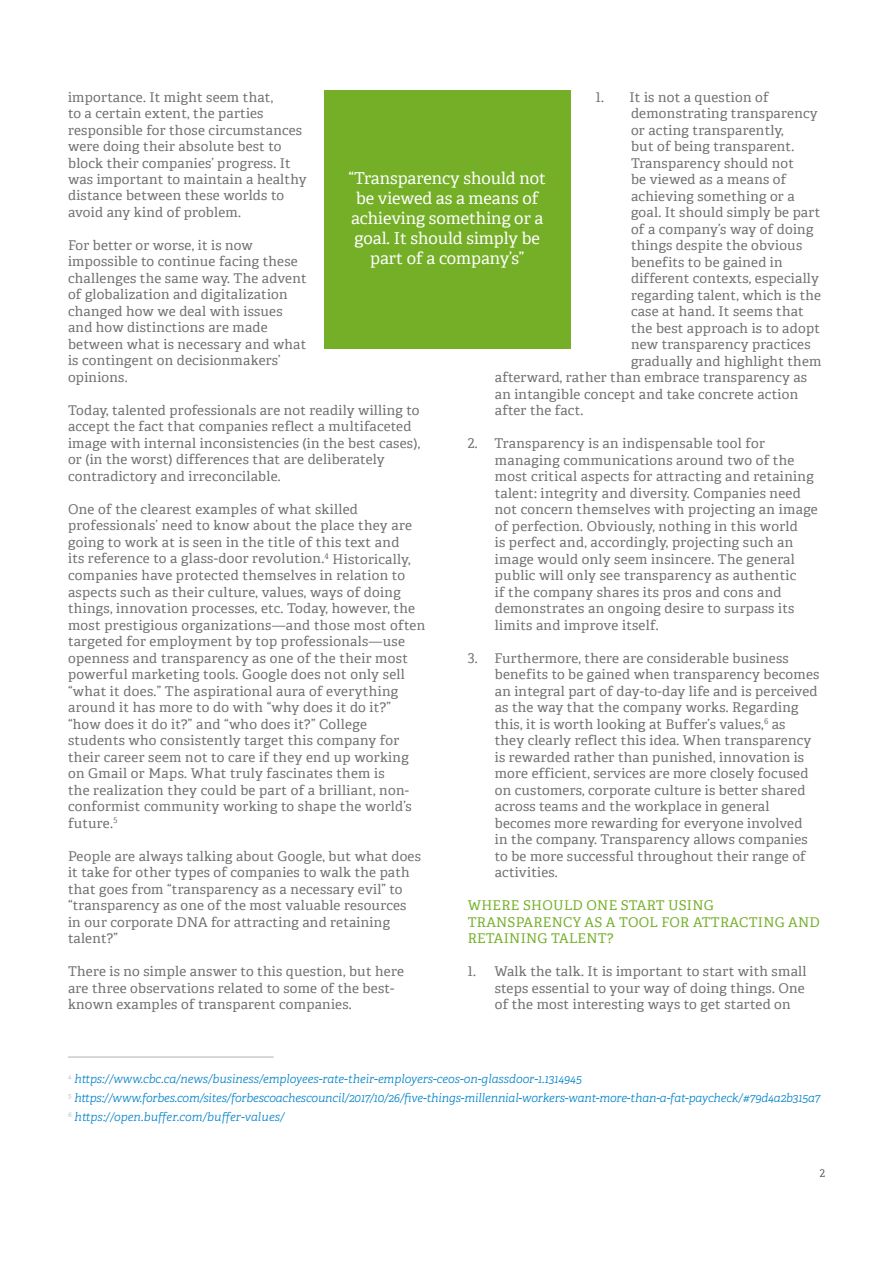
<style>
.page{position:relative;width:893px;height:1263px;background:#fff}
.page>*{position:absolute;margin:0;border:0;box-sizing:border-box;transform-origin:0 0}
.t1{font:16.5px/19.8px "Adelle";color:#fff;text-align:center}
.t2{font:13.5px/16.5px "Adelle";letter-spacing:.02em;color:#706f73}
.t3{font:13.5px/16.5px "Adelle";letter-spacing:.02em;color:#74af27}
.t4{font:italic 300 12px/18.8px "Adelle";letter-spacing:-.01em;color:#0082c9}
.t5{font:10.5px "Adelle";color:#55565a}
</style>
<div class="page">
<div style="left:324px;top:90px;width:246px;height:259px;background:#74af27"></div>
<hr style="left:68px;top:1057px;width:206px;height:1px;background:#b5b1b3">
<p class="t2" style="left:596px;top:88px;width:174px">1. It is not a question of</p>
<p class="t2" style="left:631px;top:104px;width:188px">demonstrating transparency</p>
<p class="t2" style="left:631px;top:121px;width:154px">or acting transparently,</p>
<p class="t2" style="left:631px;top:137px;width:165px">but of being transparent.</p>
<p class="t2" style="left:631px;top:154px;width:164px">Transparency should not</p>
<p class="t2" style="left:631px;top:170px;width:157px">be viewed as a means of</p>
<p class="t2" style="left:631px;top:187px;width:165px">achieving something or a</p>
<p class="t2" style="left:631px;top:203px;width:191px">goal. It should simply be part</p>
<p class="t2" style="left:631px;top:220px;width:184px">of a company’s way of doing</p>
<p class="t2" style="left:631px;top:236px;width:173px">things despite the obvious</p>
<p class="t2" style="left:631px;top:253px;width:153px">benefits to be gained in</p>
<p class="t2" style="left:631px;top:269px;width:189px">different contexts, especially</p>
<p class="t2" style="left:631px;top:286px;width:192px">regarding talent, which is the</p>
<p class="t2" style="left:631px;top:302px;width:174px">case at hand. It seems that</p>
<p class="t2" style="left:631px;top:319px;width:190px">the best approach is to adopt</p>
<p class="t2" style="left:631px;top:335px;width:181px">new transparency practices</p>
<p class="t2" style="left:631px;top:352px;width:192px">gradually and highlight them</p>
<p class="t2" style="left:495px;top:368px;width:314px">afterward, rather than embrace transparency as</p>
<p class="t2" style="left:495px;top:385px;width:305px">an intangible concept and take concrete action</p>
<p class="t2" style="left:495px;top:401px;width:90px">after the fact.</p>
<p class="t2" style="left:495px;top:434px;width:325px;text-indent:-27px">2. Transparency is an indispensable tool for managing communications around two of the most critical aspects for attracting and retaining talent: integrity and diversity. Companies need not concern themselves with projecting an image of perfection. Obviously, nothing in this world<br>is perfect and, accordingly, projecting such an image would only seem insincere. The general public will only see transparency as authentic<br>if the company shares its pros and cons and demonstrates an ongoing desire to surpass its limits and improve itself.</p>
<p class="t2" style="left:495px;top:649px;width:326px;text-indent:-27px">3. Furthermore, there are considerable business benefits to be gained when transparency becomes an integral part of day-to-day life and is perceived as the way that the company works. Regarding this, it is worth looking at Buffer’s values,<sup>6</sup> as<br>they clearly reflect this idea. When transparency is rewarded rather than punished, innovation is more efficient, services are more closely focused on customers, corporate culture is better shared across teams and the workplace in general becomes more rewarding for everyone involved<br>in the company. Transparency allows companies to be more successful throughout their range of activities.</p>
<p class="t3" style="left:468px;top:896px;width:354px">WHERE SHOULD ONE START USING<br>TRANSPARENCY AS A TOOL FOR ATTRACTING AND<br>RETAINING TALENT?</p>
<p class="t2" style="left:495px;top:962px;width:313px;text-indent:-27px">1. Walk the talk. It is important to start with small steps essential to your way of doing things. One of the most interesting ways to get started on</p>
<p class="t2" style="left:68px;top:88px;width:240px">importance. It might seem that,<br>to a certain extent, the parties responsible for those circumstances were doing their absolute best to block their companies’ progress. It was important to maintain a healthy distance between these worlds to avoid any kind of problem.</p>
<p class="t2" style="left:68px;top:236px;width:240px">For better or worse, it is now impossible to continue facing these challenges the same way. The advent of globalization and digitalization changed how we deal with issues and how distinctions are made between what is necessary and what is contingent on decisionmakers’ opinions.</p>
<p class="t2" style="left:68px;top:401px;width:354px">Today, talented professionals are not readily willing to accept the fact that companies reflect a multifaceted image with internal inconsistencies (in the best cases), or (in the worst) differences that are deliberately contradictory and irreconcilable.</p>
<p class="t2" style="left:68px;top:500px;width:359px">One of the clearest examples of what skilled professionals’ need to know about the place they are going to work at is seen in the title of this text and<br>its reference to a glass-door revolution.<sup>4</sup> Historically, companies have protected themselves in relation to aspects such as their culture, values, ways of doing things, innovation processes, etc. Today, however, the most prestigious organizations—and those most often targeted for employment by top professionals—use openness and transparency as one of the their most powerful marketing tools. Google does not only sell “what it does.” The aspirational aura of everything around it has more to do with “why does it do it?” “how does it do it?” and “who does it?” College students who consistently target this company for their career seem not to care if they end up working on Gmail or Maps. What truly fascinates them is<br>the realization they could be part of a brilliant, non&shy;conformist community working to shape the world’s future.<sup>5</sup></p>
<p class="t2" style="left:68px;top:847px;width:354px">People are always talking about Google, but what does it take for other types of companies to walk the path that goes from “transparency as a necessary evil” to “transparency as one of the most valuable resources in our corporate DNA for attracting and retaining talent?”</p>
<p class="t2" style="left:68px;top:962px;width:337px">There is no simple answer to this question, but here are three observations related to some of the best&shy;known examples of transparent companies.</p>
<p class="t1" style="left:349px;top:168px;width:199px">“Transparency should not be viewed as a means of achieving something or a goal. It should simply be part of a company’s”</p>
<p class="t4" style="left:68px;top:1069px;width:754px"><sup>4</sup> https://www.cbc.ca/news/business/employees-rate-their-employers-ceos-on-glassdoor-1.1314945<br><sup>5</sup> https://www.forbes.com/sites/forbescoachescouncil/2017/10/26/five-things-millennial-workers-want-more-than-a-fat-paycheck/#79d4a2b315a7<br><sup>6</sup> https://open.buffer.com/buffer-values/</p>
<p class="t5" style="left:820px;top:1166px;width:7px">2</p>
</div>
